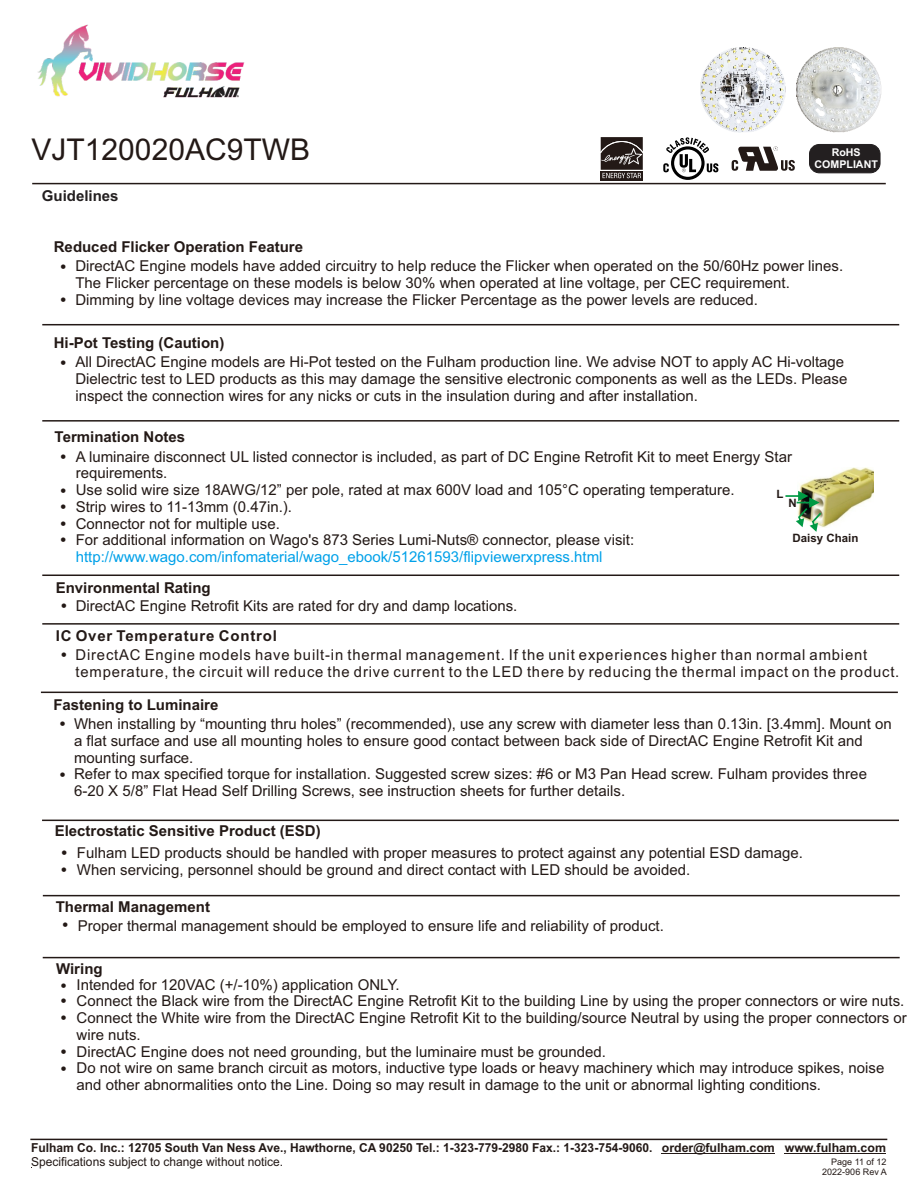
<style>
.page{position:relative;width:918px;height:1188px;background:#fff}
.page>*{position:absolute;margin:0;border:0;box-sizing:border-box;transform-origin:0 0}
.t1{font:30px "Arial";color:#231916}
.t2{font:18px/17px "Arial";color:#231916}
.t3{font:15px/16.8px "Arial";color:#231916}
.t4{font:15px/16.8px "Arial";letter-spacing:.055em;color:#231916}
.t5{font:700 15px "Arial";color:#231916}
.t6{font:15px "Arial";color:#00a1e9}
.t7{font:700 15px "Arial";letter-spacing:.055em;color:#231916}
.t8{font:700 15px "Arial";color:#231f20}
.t9{font:700 12.3px "Arial";color:#231916}
.t10{font:12.3px "Arial";color:#231916}
.t11{font:700 11.55px "Arial";color:#231916}
.t12{font:700 10.65px/11.9px "Arial";color:#fff;text-align:center}
.t13{font:9px "Arial";color:#231916}
.s1{font-size:18px}
</style>
<div class="page">
<hr style="left:30px;top:1139px;width:857px;height:1px;background:#231916">
<hr style="left:662px;top:1153px;width:113px;height:1px;background:#231916">
<hr style="left:785px;top:1153px;width:101px;height:1px;background:#231916">
<hr style="left:42px;top:820px;width:857px;height:1px;background:#231916">
<hr style="left:43px;top:895px;width:857px;height:1px;background:#231916">
<hr style="left:43px;top:957px;width:857px;height:1px;background:#231916">
<hr style="left:41px;top:692px;width:857px;height:1px;background:#231916">
<hr style="left:42px;top:575px;width:857px;height:1px;background:#231916">
<img style="left:799px;top:468px;width:74px;height:59px">
<svg style="left:785px;top:491px;width:36px;height:41px"></svg>
<hr style="left:42px;top:324px;width:857px;height:1px;background:#231916">
<hr style="left:42px;top:420px;width:857px;height:2px;background:#231916">
<hr style="left:42px;top:623px;width:857px;height:2px;background:#231916">
<hr style="left:32px;top:183px;width:854px;height:1px;background:#231916">
<svg style="left:732px;top:147px;width:63px;height:24px"></svg>
<div style="left:810px;top:144px;width:70px;height:29px;background:#231f20;border-radius:10px"></div>
<div style="left:809px;top:144px;width:71px;height:29px;border:1px solid #231f20;border-radius:10px"></div>
<svg style="left:671px;top:146px;width:34px;height:34px"></svg>
<svg style="left:674px;top:149px;width:27px;height:28px"></svg>
<svg style="left:663px;top:137px;width:55px;height:35px"></svg>
<svg style="left:600px;top:137px;width:43px;height:44px;background:#4b4340"></svg>
<img style="left:38px;top:24px;width:207px;height:74px">
<img style="left:701px;top:48px;width:84px;height:84px">
<img style="left:796px;top:47px;width:86px;height:86px">
<h1 class="t1" style="left:32px;top:138px;width:280px">VJT120020AC9TWB</h1>
<p class="t12" style="left:815px;top:147px;width:65px">RoHS<br>COMPLIANT</p>
<p class="t8" style="left:42px;top:190px;width:78px">Guidelines</p>
<p class="t5" style="left:54px;top:241px;width:251px">Reduced Flicker Operation Feature</p>
<p class="t3" style="left:75px;top:259px;width:769px;text-indent:-15px"><span class="s1">•</span> DirectAC Engine models have added circuitry to help reduce the Flicker when operated on the 50/60Hz power lines.<br>The Flicker percentage on these models is below 30% when operated at line voltage, per CEC requirement.</p>
<p class="t3" style="left:60px;top:292px;width:699px"><span class="s1">•</span> Dimming by line voltage devices may increase the Flicker Percentage as the power levels are reduced.</p>
<p class="t5" style="left:54px;top:337px;width:172px">Hi-Pot Testing (Caution)</p>
<p class="t3" style="left:75px;top:355px;width:773px;text-indent:-15px"><span class="s1">•</span> All DirectAC Engine models are Hi-Pot tested on the Fulham production line. We advise NOT to apply AC Hi-voltage<br>Dielectric test to LED products as this may damage the sensitive electronic components as well as the LEDs. Please inspect the connection wires for any nicks or cuts in the insulation during and after installation.</p>
<p class="t5" style="left:55px;top:432px;width:132px">Termination Notes</p>
<p class="t2" style="left:60px;top:450px;width:8px">•</p>
<p class="t3" style="left:76px;top:449px;width:718px">A luminaire disconnect UL listed connector is included, as part of DC Engine Retrofit Kit to meet Energy Star requirements.<br>Use solid wire size 18AWG/12” per pole, rated at max 600V load and 105°C operating temperature.<br>Strip wires to 11-13mm (0.47in.).<br>Connector not for multiple use.<br>For additional information on Wago's 873 Series Lumi-Nuts® connector, please visit:</p>
<p class="t6" style="left:76px;top:551px;width:528px">http://www.wago.com/infomaterial/wago_ebook/51261593/flipviewerxpress.html</p>
<p class="t2" style="left:60px;top:484px;width:8px">•</p>
<p class="t11" style="left:777px;top:490px;width:9px">L</p>
<p class="t11" style="left:789px;top:498px;width:10px">N</p>
<p class="t11" style="left:792px;top:533px;width:67px">Daisy Chain</p>
<p class="t2" style="left:60px;top:500px;width:8px">•</p>
<p class="t2" style="left:60px;top:517px;width:8px">•</p>
<p class="t2" style="left:60px;top:533px;width:8px">•</p>
<p class="t5" style="left:56px;top:582px;width:157px">Environmental Rating</p>
<p class="t3" style="left:61px;top:599px;width:458px"><span class="s1">•</span> DirectAC Engine Retrofit Kits are rated for dry and damp locations.</p>
<p class="t7" style="left:56px;top:630px;width:223px">IC Over Temperature Control</p>
<p class="t4" style="left:76px;top:648px;width:825px;text-indent:-15px"><span class="s1">•</span> DirectAC Engine models have built-in thermal management. If the unit experiences higher than normal ambient temperature, the circuit will reduce the drive current to the LED there by reducing the thermal impact on the product.</p>
<p class="t5" style="left:53px;top:699px;width:167px">Fastening to Luminaire</p>
<p class="t2" style="left:59px;top:717px;width:8px">•</p>
<p class="t2" style="left:59px;top:768px;width:8px">•</p>
<p class="t3" style="left:74px;top:717px;width:819px">When installing by “mounting thru holes” (recommended), use any screw with diameter less than 0.13in. [3.4mm]. Mount on a flat surface and use all mounting holes to ensure good contact between back side of DirectAC Engine Retrofit Kit and mounting surface.<br>Refer to max specified torque for installation. Suggested screw sizes: #6 or M3 Pan Head screw. Fulham provides three 6-20 X 5/8” Flat Head Self Drilling Screws, see instruction sheets for further details.</p>
<p class="t5" style="left:55px;top:825px;width:267px">Electrostatic Sensitive Product (ESD)</p>
<p class="t3" style="left:77px;top:846px;width:728px">Fulham LED products should be handled with proper measures to protect against any potential ESD damage.<br>When servicing, personnel should be ground and direct contact with LED should be avoided.</p>
<p class="t2" style="left:61px;top:846px;width:8px">• •</p>
<p class="t5" style="left:56px;top:901px;width:156px">Thermal Management</p>
<p class="t3" style="left:62px;top:918px;width:603px"><span class="s1">•</span> Proper thermal management should be employed to ensure life and reliability of product.</p>
<p class="t5" style="left:56px;top:963px;width:48px">Wiring</p>
<p class="t3" style="left:77px;top:977px;width:832px">Intended for 120VAC (+/-10%) application ONLY.<br>Connect the Black wire from the DirectAC Engine Retrofit Kit to the building Line by using the proper connectors or wire nuts.<br>Connect the White wire from the DirectAC Engine Retrofit Kit to the building/source Neutral by using the proper connectors or wire nuts.<br>DirectAC Engine does not need grounding, but the luminaire must be grounded.<br>Do not wire on same branch circuit as motors, inductive type loads or heavy machinery which may introduce spikes, noise and other abnormalities onto the Line. Doing so may result in damage to the unit or abnormal lighting conditions.</p>
<p class="t2" style="left:61px;top:978px;width:8px">•</p>
<p class="t2" style="left:61px;top:994px;width:8px">• •</p>
<p class="t2" style="left:61px;top:1045px;width:8px">•</p>
<p class="t2" style="left:61px;top:1062px;width:8px">•</p>
<p class="t9" style="left:31px;top:1143px;width:623px">Fulham Co. Inc.: 12705 South Van Ness Ave., Hawthorne, CA 90250 Tel.: 1-323-779-2980 Fax.: 1-323-754-9060.</p>
<p class="t10" style="left:31px;top:1157px;width:253px">Specifications subject to change without notice.</p>
<p class="t9" style="left:662px;top:1143px;width:226px">order@fulham.com www.fulham.com</p>
<p class="t13" style="left:831px;top:1158px;width:57px">Page 11 of 12</p>
<p class="t13" style="left:822px;top:1169px;width:66px">2022-906 Rev A</p>
</div>
